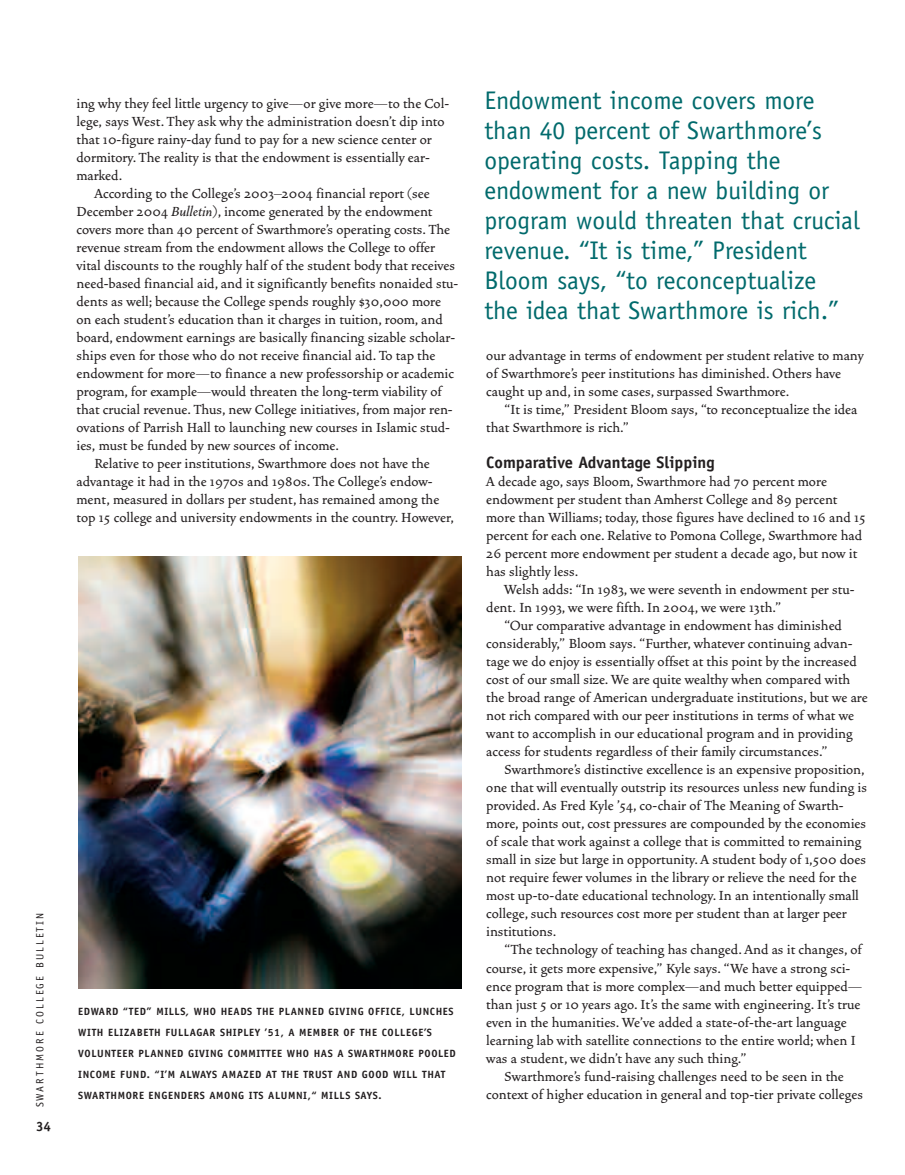
<style>
.page{position:relative;width:905px;height:1175px;background:#fff}
.page>*{position:absolute;margin:0;border:0;box-sizing:border-box;transform-origin:0 0}
.t1{font:25.5px/30px "Officina Sans";color:#006a6c}
.t2{font:500 16.5px "Vendetta";color:#231f20}
.t3{font:700 16.5px "Officina Sans";color:#231f20}
.t4{font:700 13.5px "Officina Sans";color:#231f20}
.t5{font:700 10.5px/21px "Officina Sans";letter-spacing:.055em;color:#231f20}
.t6{font:10.5px "Officina Sans";letter-spacing:.2em;color:#231f20}
.s1{font-style:italic}
</style>
<div class="page">
<img style="left:78px;top:556px;width:383px;height:432px">
<p class="t2" style="left:76px;top:93px;width:374px">ing why they feel little urgency to give—or give more—to the Col-</p>
<p class="t2" style="left:76px;top:111px;width:369px">lege, says West. They ask why the administration doesn’t dip into</p>
<p class="t2" style="left:76px;top:129px;width:357px">that 10-figure rainy-day fund to pay for a new science center or</p>
<p class="t2" style="left:76px;top:147px;width:355px">dormitory. The reality is that the endowment is essentially ear-</p>
<p class="t2" style="left:76px;top:165px;width:47px">marked.</p>
<p class="t2" style="left:95px;top:183px;width:337px">According to the College’s 2003–2004 financial report (see</p>
<p class="t2" style="left:76px;top:201px;width:357px">December 2004 <span class="s1">Bulletin</span>), income generated by the endowment</p>
<p class="t2" style="left:76px;top:219px;width:375px">covers more than 40 percent of Swarthmore’s operating costs. The</p>
<p class="t2" style="left:76px;top:237px;width:360px">revenue stream from the endowment allows the College to offer</p>
<p class="t2" style="left:76px;top:255px;width:380px">vital discounts to the roughly half of the student body that receives</p>
<p class="t2" style="left:76px;top:273px;width:383px">need-based financial aid, and it significantly benefits nonaided stu-</p>
<p class="t2" style="left:76px;top:291px;width:366px">dents as well; because the College spends roughly $30,000 more</p>
<p class="t2" style="left:76px;top:309px;width:368px">on each student’s education than it charges in tuition, room, and</p>
<p class="t2" style="left:76px;top:327px;width:380px">board, endowment earnings are basically financing sizable scholar-</p>
<p class="t2" style="left:76px;top:345px;width:360px">ships even for those who do not receive financial aid. To tap the</p>
<p class="t2" style="left:76px;top:363px;width:379px">endowment for more—to finance a new professorship or academic</p>
<p class="t2" style="left:76px;top:381px;width:367px">program, for example—would threaten the long-term viability of</p>
<p class="t2" style="left:76px;top:399px;width:378px">that crucial revenue. Thus, new College initiatives, from major ren-</p>
<p class="t2" style="left:76px;top:417px;width:375px">ovations of Parrish Hall to launching new courses in Islamic stud-</p>
<p class="t2" style="left:76px;top:435px;width:264px">ies, must be funded by new sources of income.</p>
<p class="t2" style="left:95px;top:453px;width:336px">Relative to peer institutions, Swarthmore does not have the</p>
<p class="t2" style="left:76px;top:471px;width:358px">advantage it had in the 1970s and 1980s. The College's endow-</p>
<p class="t2" style="left:76px;top:489px;width:364px">ment, measured in dollars per student, has remained among the</p>
<p class="t2" style="left:76px;top:507px;width:379px">top 15 college and university endowments in the country. However,</p>
<p class="t6" style="left:36px;top:1107px;width:196px;rotate:-90deg">SWARTHMORE COLLEGE BULLETIN</p>
<p class="t4" style="left:36px;top:1121px;width:17px">34</p>
<p class="t5" style="left:78px;top:1001px;width:379px">EDWARD “TED” MILLS<span class="s1">,</span> WHO HEADS THE PLANNED GIVING OFFICE, LUNCHES WITH ELIZABETH FULLAGAR SHIPLEY ’51, A MEMBER OF THE COLLEGE’S VOLUNTEER PLANNED GIVING COMMITTEE WHO HAS A SWARTHMORE POOLED INCOME FUND. “I’M ALWAYS AMAZED AT THE TRUST AND GOOD WILL THAT SWARTHMORE ENGENDERS AMONG ITS ALUMNI,“ MILLS SAYS.</p>
<p class="t1" style="left:484px;top:87px;width:377px">Endowment income covers more than 40 percent of Swarthmore’s operating costs. Tapping the endowment for a new building or program would threaten that crucial revenue. “It is time,” President<br>Bloom says, “to reconceptualize<br>the idea that Swarthmore is rich.”</p>
<p class="t2" style="left:486px;top:345px;width:379px">our advantage in terms of endowment per student relative to many</p>
<p class="t2" style="left:486px;top:363px;width:356px">of Swarthmore’s peer institutions has diminished. Others have</p>
<p class="t2" style="left:486px;top:381px;width:305px">caught up and, in some cases, surpassed Swarthmore.</p>
<p class="t2" style="left:504px;top:399px;width:355px">“It is time,” President Bloom says, “to reconceptualize the idea</p>
<p class="t2" style="left:486px;top:417px;width:144px">that Swarthmore is rich.”</p>
<p class="t3" style="left:486px;top:456px;width:230px">Comparative Advantage Slipping</p>
<p class="t2" style="left:486px;top:471px;width:342px">A decade ago, says Bloom, Swarthmore had 70 percent more</p>
<p class="t2" style="left:486px;top:489px;width:353px">endowment per student than Amherst College and 89 percent</p>
<p class="t2" style="left:486px;top:507px;width:381px">more than Williams; today, those figures have declined to 16 and 15</p>
<p class="t2" style="left:486px;top:525px;width:377px">percent for each one. Relative to Pomona College, Swarthmore had</p>
<p class="t2" style="left:486px;top:543px;width:372px">26 percent more endowment per student a decade ago, but now it</p>
<p class="t2" style="left:486px;top:561px;width:94px">has slightly less.</p>
<p class="t2" style="left:504px;top:579px;width:351px">Welsh adds: “In 1983, we were seventh in endowment per stu-</p>
<p class="t2" style="left:486px;top:597px;width:297px">dent. In 1993, we were fifth. In 2004, we were 13th.”</p>
<p class="t2" style="left:504px;top:615px;width:339px">“Our comparative advantage in endowment has diminished</p>
<p class="t2" style="left:486px;top:633px;width:368px">considerably,” Bloom says. “Further, whatever continuing advan-</p>
<p class="t2" style="left:486px;top:651px;width:372px">tage we do enjoy is essentially offset at this point by the increased</p>
<p class="t2" style="left:486px;top:669px;width:365px">cost of our small size. We are quite wealthy when compared with</p>
<p class="t2" style="left:486px;top:687px;width:383px">the broad range of American undergraduate institutions, but we are</p>
<p class="t2" style="left:486px;top:705px;width:369px">not rich compared with our peer institutions in terms of what we</p>
<p class="t2" style="left:486px;top:723px;width:368px">want to accomplish in our educational program and in providing</p>
<p class="t2" style="left:486px;top:741px;width:343px">access for students regardless of their family circumstances.”</p>
<p class="t2" style="left:504px;top:759px;width:362px">Swarthmore’s distinctive excellence is an expensive proposition,</p>
<p class="t2" style="left:486px;top:777px;width:382px">one that will eventually outstrip its resources unless new funding is</p>
<p class="t2" style="left:486px;top:795px;width:359px">provided. As Fred Kyle ’54, co-chair of The Meaning of Swarth-</p>
<p class="t2" style="left:486px;top:813px;width:381px">more, points out, cost pressures are compounded by the economies</p>
<p class="t2" style="left:486px;top:831px;width:376px">of scale that work against a college that is committed to remaining</p>
<p class="t2" style="left:486px;top:849px;width:381px">small in size but large in opportunity. A student body of 1,500 does</p>
<p class="t2" style="left:486px;top:867px;width:372px">not require fewer volumes in the library or relieve the need for the</p>
<p class="t2" style="left:486px;top:885px;width:374px">most up-to-date educational technology. In an intentionally small</p>
<p class="t2" style="left:486px;top:903px;width:362px">college, such resources cost more per student than at larger peer</p>
<p class="t2" style="left:486px;top:921px;width:72px">institutions.</p>
<p class="t2" style="left:504px;top:939px;width:359px">“The technology of teaching has changed. And as it changes, of</p>
<p class="t2" style="left:486px;top:957px;width:365px">course, it gets more expensive,” Kyle says. “We have a strong sci-</p>
<p class="t2" style="left:486px;top:975px;width:377px">ence program that is more complex—and much better equipped—</p>
<p class="t2" style="left:486px;top:993px;width:375px">than just 5 or 10 years ago. It’s the same with engineering. It’s true</p>
<p class="t2" style="left:486px;top:1011px;width:362px">even in the humanities. We’ve added a state-of-the-art language</p>
<p class="t2" style="left:486px;top:1029px;width:371px">learning lab with satellite connections to the entire world; when I</p>
<p class="t2" style="left:486px;top:1047px;width:262px">was a student, we didn’t have any such thing.”</p>
<p class="t2" style="left:504px;top:1065px;width:341px">Swarthmore’s fund-raising challenges need to be seen in the</p>
<p class="t2" style="left:486px;top:1083px;width:378px">context of higher education in general and top-tier private colleges</p>
</div>
